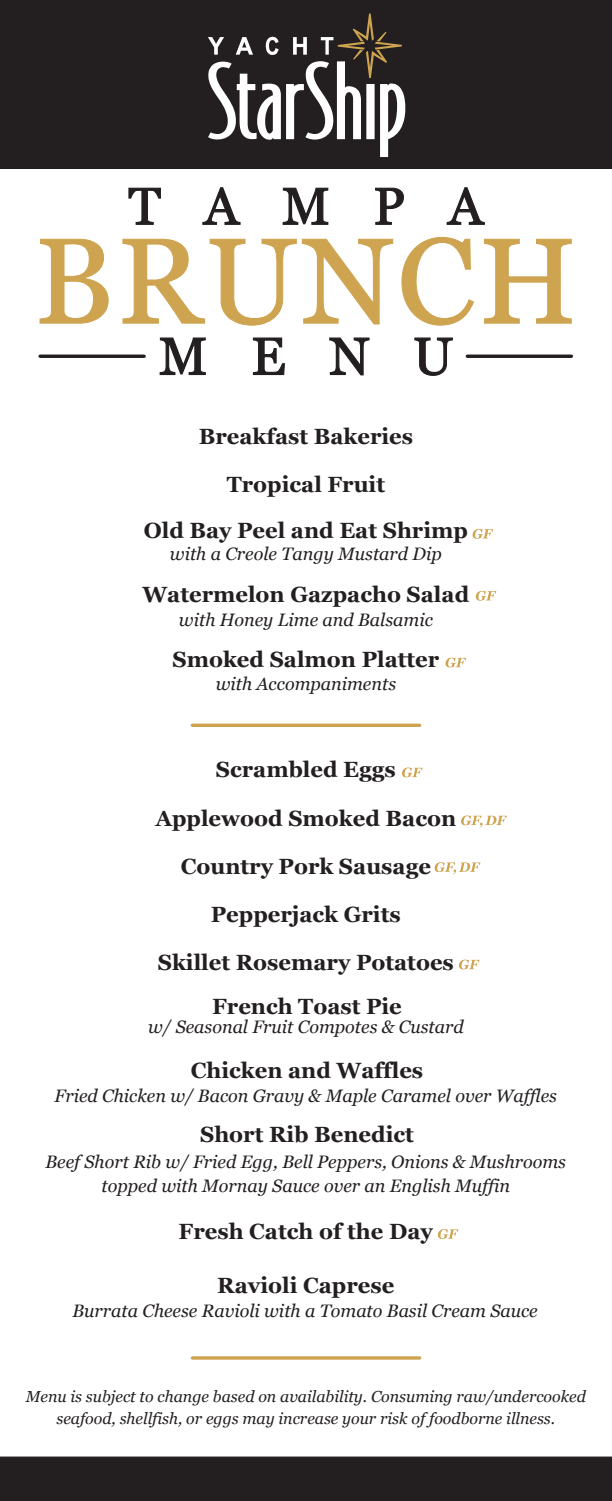
<style>
.page{position:relative;width:612px;height:1501px;background:#fff}
.page>*{position:absolute;margin:0;border:0;box-sizing:border-box;transform-origin:0 0}
.t1{font:121px "Georgia";letter-spacing:.03em;color:#cea450}
.t2{font:52.6px "Georgia";color:#231f20}
.t3{font:52px "Georgia";letter-spacing:.83em;color:#231f20}
.t4{font:700 22px/48px "Georgia";color:#231f20;text-align:center}
.t5{font:italic 18px/24px "Georgia";color:#231f20;text-align:center}
.t6{font:italic 16px/22px "Georgia";color:#231f20;text-align:center}
</style>
<div class="page">
<div style="left:0;top:0;width:612px;height:168px;background:#231f20"></div>
<svg style="left:208px;top:13px;width:197px;height:144px"></svg>
<svg style="left:40px;top:239px;width:69px;height:84px"></svg>
<svg style="left:123px;top:239px;width:270px;height:86px"></svg>
<svg style="left:401px;top:237px;width:73px;height:88px"></svg>
<svg style="left:484px;top:239px;width:88px;height:84px"></svg>
<svg style="left:159px;top:337px;width:47px;height:38px"></svg>
<svg style="left:252px;top:337px;width:33px;height:38px"></svg>
<svg style="left:329px;top:337px;width:41px;height:39px"></svg>
<svg style="left:414px;top:337px;width:39px;height:39px"></svg>
<svg style="left:128px;top:187px;width:33px;height:38px"></svg>
<svg style="left:202px;top:187px;width:39px;height:38px"></svg>
<svg style="left:282px;top:187px;width:47px;height:38px"></svg>
<svg style="left:375px;top:187px;width:29px;height:38px"></svg>
<svg style="left:446px;top:187px;width:39px;height:38px"></svg>
<svg style="left:40px;top:354px;width:104px;height:4px"></svg>
<svg style="left:467px;top:354px;width:104px;height:4px"></svg>
<svg style="left:192px;top:723px;width:228px;height:4px"></svg>
<svg style="left:192px;top:1356px;width:228px;height:3px"></svg>
<div style="left:0;top:1456px;width:612px;height:44px;background:#231f20"></div>
<svg style="left:461px;top:815px;width:46px;height:12px"></svg>
<svg style="left:435px;top:862px;width:45px;height:12px"></svg>
<svg style="left:473px;top:529px;width:20px;height:9px"></svg>
<svg style="left:476px;top:590px;width:20px;height:10px"></svg>
<svg style="left:402px;top:767px;width:21px;height:10px"></svg>
<svg style="left:446px;top:657px;width:20px;height:10px"></svg>
<svg style="left:459px;top:959px;width:21px;height:10px"></svg>
<svg style="left:438px;top:1229px;width:20px;height:9px"></svg>
<h3 class="t3" style="left:129px;top:168px;width:356px">TAMPA</h3>
<h1 class="t1" style="left:34px;top:193px;width:544px">BRUNCH</h1>
<h2 class="t2" style="left:159px;top:318px;width:295px">MENU</h2>
<p class="t4" style="left:199px;top:411px;width:216px">Breakfast Bakeries<br>Tropical Fruit</p>
<p class="t4" style="left:144px;top:505px;width:326px">Old Bay Peel and Eat Shrimp</p>
<p class="t5" style="left:170px;top:541px;width:273px">with a Creole Tangy Mustard Dip</p>
<p class="t4" style="left:142px;top:569px;width:328px">Watermelon Gazpacho Salad</p>
<p class="t5" style="left:179px;top:607px;width:255px">with Honey Lime and Balsamic</p>
<p class="t4" style="left:172px;top:633px;width:268px">Smoked Salmon Platter</p>
<p class="t5" style="left:216px;top:671px;width:182px">with Accompaniments</p>
<p class="t4" style="left:155px;top:744px;width:302px">Scrambled Eggs<br>Applewood Smoked Bacon<br>Country Pork Sausage<br>Pepperjack Grits<br>Skillet Rosemary Potatoes</p>
<p class="t4" style="left:212px;top:980px;width:191px">French Toast Pie</p>
<p class="t5" style="left:148px;top:1013px;width:317px">w/ Seasonal Fruit Compotes &amp; Custard</p>
<p class="t4" style="left:191px;top:1044px;width:234px">Chicken and Waffles</p>
<p class="t5" style="left:55px;top:1082px;width:504px">Fried Chicken w/ Bacon Gravy &amp; Maple Caramel over Waffles</p>
<p class="t4" style="left:200px;top:1108px;width:215px">Short Rib Benedict</p>
<p class="t5" style="left:46px;top:1149px;width:522px">Beef Short Rib w/ Fried Egg, Bell Peppers, Onions &amp; Mushrooms topped with Mornay Sauce over an English Muffin</p>
<p class="t4" style="left:179px;top:1205px;width:256px">Fresh Catch of the Day</p>
<p class="t4" style="left:217px;top:1259px;width:179px">Ravioli Caprese</p>
<p class="t5" style="left:73px;top:1297px;width:467px">Burrata Cheese Ravioli with a Tomato Basil Cream Sauce</p>
<p class="t6" style="left:26px;top:1384px;width:562px">Menu is subject to change based on availability. Consuming raw/undercooked seafood, shellfish, or eggs may increase your risk of foodborne illness.</p>
</div>
